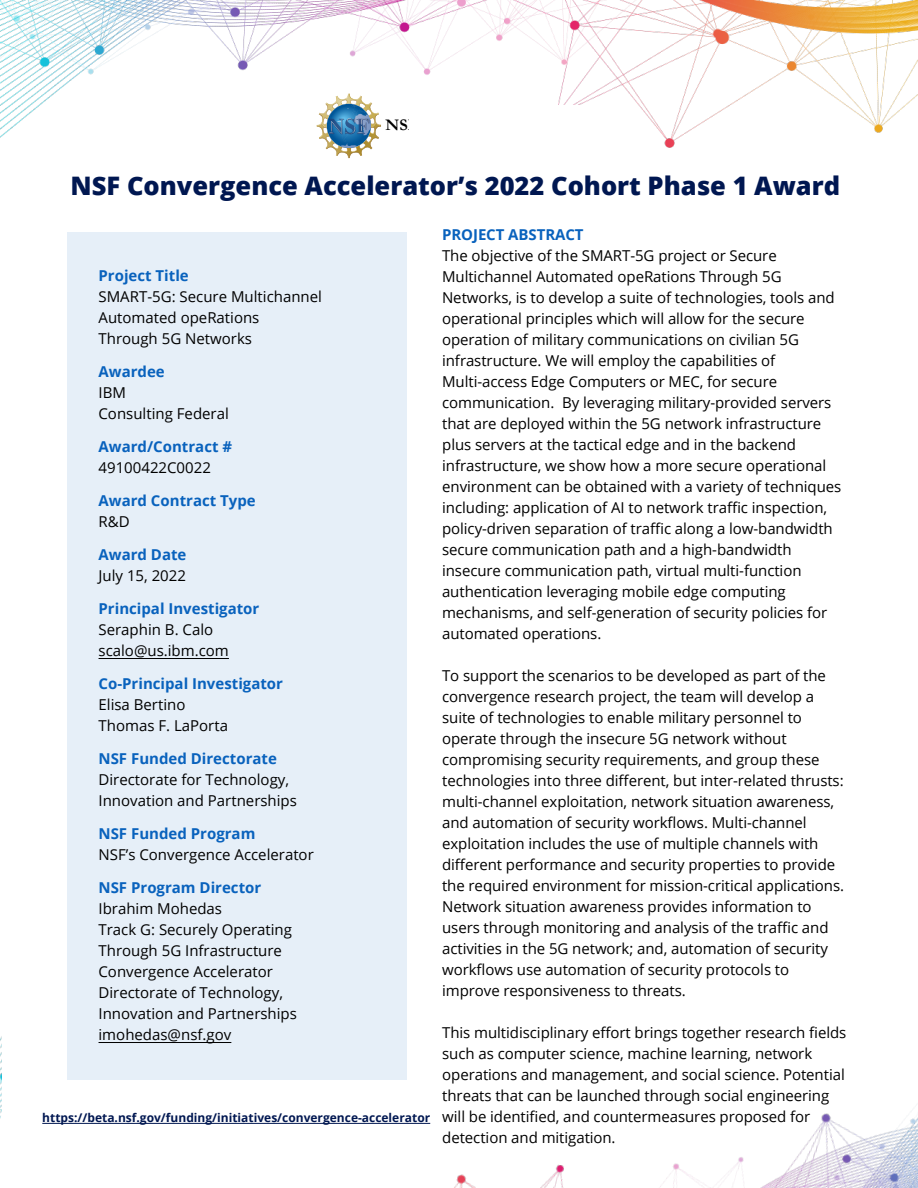
<style>
.page{position:relative;width:918px;height:1188px;background:#fff}
.page>*{position:absolute;margin:0;border:0;box-sizing:border-box;transform-origin:0 0}
.t1{font:800 25.5px "Open Sans";color:#001751}
.t2{font:15px/21px "Open Sans";letter-spacing:-.005em;color:#000}
.t3{font:700 15px "Open Sans";color:#0962bd}
.t4{font:700 12px "Open Sans";color:#001751}
</style>
<div class="page">
<img style="left:288px;top:791px;width:630px;height:397px">
<div style="left:67px;top:232px;width:339px;height:848px;background:#e6eff8"></div>
<img style="left:0;top:0;width:918px;height:159px">
<svg style="left:317px;top:94px;width:64px;height:64px"></svg>
<hr style="left:99px;top:1042px;width:132px;height:1px;background:#000">
<hr style="left:99px;top:658px;width:130px;height:1px;background:#000">
<img style="left:0;top:1036px;width:2px;height:83px">
<hr style="left:42px;top:1123px;width:388px;height:1px;background:#001751">
<div style="left:410px;top:105px;width:202px;height:41px;background:#fff"></div>
<h1 class="t1" style="left:71px;top:166px;width:771px">NSF Convergence Accelerator’s 2022 Cohort Phase 1 Award</h1>
<h2 class="t3" style="left:99px;top:265px;width:92px">Project Title</h2>
<p class="t2" style="left:99px;top:286px;width:225px">SMART-5G: Secure Multichannel<br>Automated opeRations<br>Through 5G Networks</p>
<h3 class="t3" style="left:99px;top:361px;width:68px">Awardee</h3>
<p class="t2" style="left:99px;top:382px;width:132px">IBM<br>Consulting Federal</p>
<h4 class="t3" style="left:99px;top:436px;width:135px">Award/Contract #</h4>
<p class="t2" style="left:99px;top:457px;width:114px">49100422C0022</p>
<h5 class="t3" style="left:99px;top:490px;width:159px">Award Contract Type</h5>
<p class="t2" style="left:99px;top:511px;width:33px">R&amp;D</p>
<h5 class="t3" style="left:99px;top:544px;width:89px">Award Date</h5>
<p class="t2" style="left:99px;top:565px;width:89px">July 15, 2022</p>
<h5 class="t3" style="left:99px;top:598px;width:162px">Principal Investigator</h5>
<p class="t2" style="left:99px;top:619px;width:132px">Seraphin B. Calo scalo@us.ibm.com</p>
<h5 class="t3" style="left:99px;top:673px;width:186px">Co-Principal Investigator</h5>
<p class="t2" style="left:99px;top:694px;width:131px">Elisa Bertino<br>Thomas F. LaPorta</p>
<h5 class="t3" style="left:99px;top:748px;width:180px">NSF Funded Directorate</h5>
<p class="t2" style="left:99px;top:769px;width:200px">Directorate for Technology,<br>Innovation and Partnerships</p>
<h5 class="t3" style="left:99px;top:823px;width:158px">NSF Funded Program</h5>
<p class="t2" style="left:99px;top:844px;width:217px">NSF’s Convergence Accelerator</p>
<h5 class="t3" style="left:99px;top:877px;width:164px">NSF Program Director</h5>
<p class="t2" style="left:99px;top:898px;width:200px">Ibrahim Mohedas<br>Track G: Securely Operating<br>Through 5G Infrastructure<br>Convergence Accelerator<br>Directorate of Technology,<br>Innovation and Partnerships imohedas@nsf.gov</p>
<h6 class="t4" style="left:42px;top:1110px;width:389px">https://beta.nsf.gov/funding/initiatives/convergence-accelerator</h6>
<h5 class="t3" style="left:442px;top:224px;width:143px">PROJECT ABSTRACT</h5>
<p class="t2" style="left:442px;top:245px;width:401px">The objective of the SMART-5G project or Secure Multichannel Automated opeRations Through 5G Networks, is to develop a suite of technologies, tools and operational principles which will allow for the secure operation of military communications on civilian 5G infrastructure. We will employ the capabilities of Multi-access Edge Computers or MEC, for secure communication. By leveraging military-provided servers that are deployed within the 5G network infrastructure plus servers at the tactical edge and in the backend infrastructure, we show how a more secure operational environment can be obtained with a variety of techniques including: application of AI to network traffic inspection, policy-driven separation of traffic along a low-bandwidth secure communication path and a high-bandwidth insecure communication path, virtual multi-function authentication leveraging mobile edge computing mechanisms, and self-generation of security policies for automated operations.</p>
<p class="t2" style="left:442px;top:665px;width:404px">To support the scenarios to be developed as part of the convergence research project, the team will develop a suite of technologies to enable military personnel to operate through the insecure 5G network without compromising security requirements, and group these technologies into three different, but inter-related thrusts: multi-channel exploitation, network situation awareness, and automation of security workflows. Multi-channel exploitation includes the use of multiple channels with different performance and security properties to provide the required environment for mission-critical applications.<br>Network situation awareness provides information to users through monitoring and analysis of the traffic and activities in the 5G network; and, automation of security workflows use automation of security protocols to improve responsiveness to threats.</p>
<p class="t2" style="left:442px;top:1022px;width:406px">This multidisciplinary effort brings together research fields such as computer science, machine learning, network operations and management, and social science. Potential threats that can be launched through social engineering will be identified, and countermeasures proposed for detection and mitigation.</p>
</div>
